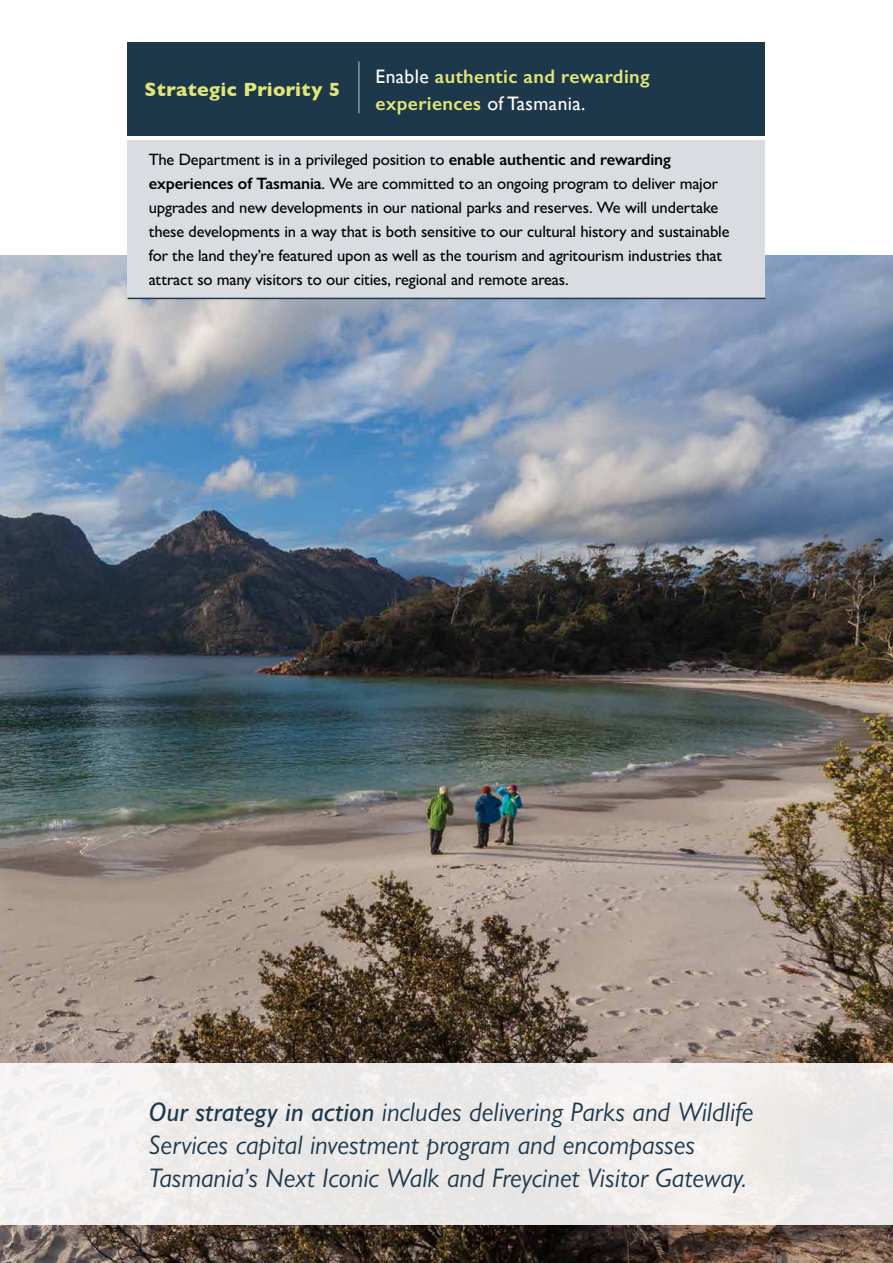
<style>
.page{position:relative;width:893px;height:1263px;background:#fff}
.page>*{position:absolute;margin:0;border:0;box-sizing:border-box;transform-origin:0 0}
.Large_quote{font:italic 27px/33px "Gill Sans Nova";color:#1e384b}
.t1{font:600 19.5px/27px "Gill Sans";letter-spacing:.02em;color:#e1e776}
.t2{font:700 19.5px "Gill Sans";letter-spacing:.02em;color:#e1e776}
.Text{font:500 16.5px/24px "Gill Sans Nova";letter-spacing:-.01em;color:#000}
.s1{font-weight:400;color:#fff}
.s2{font-weight:600}
.s3{font-weight:500}
</style>
<div class="page">
<img style="left:0;top:255px;width:893px;height:1008px">
<div style="left:128px;top:43px;width:637px;height:93px;background:#1e384b"></div>
<div style="left:128px;top:140px;width:637px;height:158px;background:#d9dce1"></div>
<div style="left:0;top:1063px;width:893px;height:162px;background:#edebe9"></div>
<hr style="left:358px;top:62px;width:2px;height:51px;background:#a4acb8">
<hr style="left:128px;top:298px;width:637px;height:1px;background:#1e384b">
<p class="t2" style="left:145px;top:74px;width:197px">Strategic Priority 5</p>
<p class="t1" style="left:376px;top:63px;width:276px"><span class="s1">Enable</span> authentic and rewarding experiences <span class="s1">of Tasmania.</span></p>
<p class="Text" style="left:149px;top:147px;width:582px">The Department is in a privileged position to <span class="s2">enable authentic and rewarding experiences of Tasmania</span>. We are committed to an ongoing program to deliver major upgrades and new developments in our national parks and reserves. We will undertake these developments in a way that is both sensitive to our cultural history and sustainable for the land they’re featured upon as well as the tourism and agritourism industries that attract so many visitors to our cities, regional and remote areas.</p>
<p class="Large_quote" style="left:149px;top:1094px;width:606px"><span class="s3">Our strategy in action</span> includes delivering Parks and Wildlife<br>Services capital investment program and encompasses<br>Tasmania’s Next Iconic Walk and Freycinet Visitor Gateway.</p>
</div>
